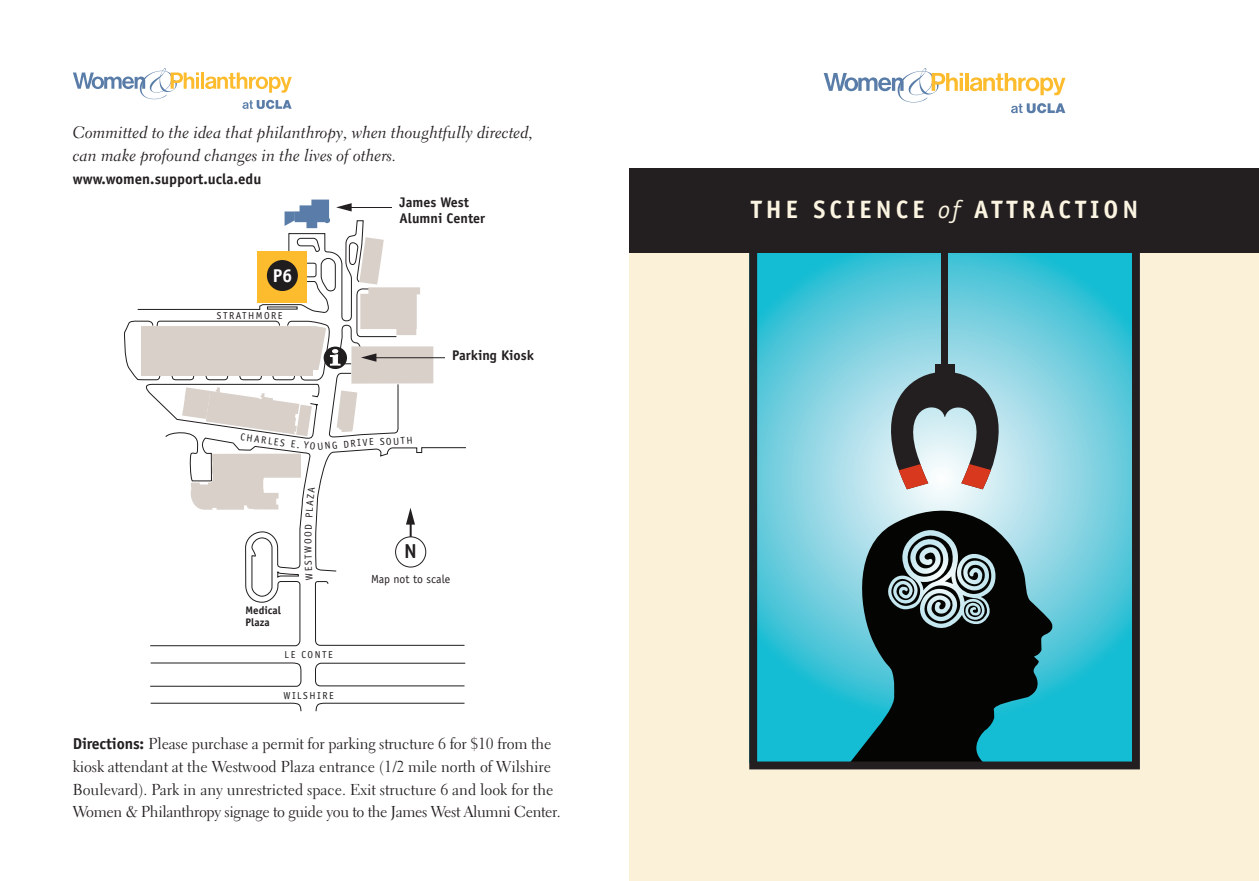
<style>
.page{position:relative;width:1259px;height:881px;background:#fff}
.page>*{position:absolute;margin:0;border:0;box-sizing:border-box;transform-origin:0 0}
.t1{font:700 25.2px "Officina Sans";letter-spacing:.16em;color:#fbf4e1}
.t2{font:700 20.12px "Officina Sans";color:#231f20}
.t3{font:700 18.55px "Officina Sans";color:#fff}
.t4{font:16.62px/22.8px "Electra LH Cursive";color:#231f20}
.t5{font:15.75px/22.8px "Electra LH";letter-spacing:-.01em;color:#231f20}
.t6{font:700 14.88px "Officina Sans";color:#231f20}
.t7{font:700 14px/15.8px "Officina Sans";color:#231f20}
.t8{font:11.72px "Officina Sans";color:#231f20}
.t9{font:700 11.03px/11.7px "Officina Sans";color:#231f20}
.t10{font:10.15px "Officina Sans";letter-spacing:.15em;color:#231f20}
.s1{font-family:"Officina Sans";font-weight:700}
.s2{font-weight:400;font-style:italic}
</style>
<div class="page">
<div style="left:629px;top:247px;width:630px;height:634px;background:#faf1d8"></div>
<svg style="left:73px;top:68px;width:126px;height:31px"></svg>
<hr style="left:201px;top:72px;width:3px;height:17px;background:#fdbb2e">
<svg style="left:205px;top:72px;width:87px;height:21px"></svg>
<svg style="left:242px;top:100px;width:50px;height:9px"></svg>
<svg style="left:823px;top:68px;width:140px;height:34px"></svg>
<svg style="left:959px;top:78px;width:4px;height:13px"></svg>
<hr style="left:965px;top:73px;width:3px;height:18px;background:#fdbb2e">
<svg style="left:970px;top:73px;width:95px;height:22px"></svg>
<svg style="left:1011px;top:103px;width:54px;height:10px"></svg>
<svg style="left:758px;top:252px;width:373px;height:508px;background:#62cbdc"></svg>
<div style="left:941px;top:221px;width:7px;height:158px;background:#231f20"></div>
<svg style="left:850px;top:503px;width:206px;height:257px;background:#2f5d63"></svg>
<svg style="left:884px;top:531px;width:111px;height:102px;background:#596566"></svg>
<div style="left:935px;top:364px;width:19px;height:13px;background:#231f20"></div>
<svg style="left:885px;top:372px;width:119px;height:117px;background:#8c8f91"></svg>
<div style="left:749px;top:221px;width:391px;height:548px;border:8px solid #231f20"></div>
<div style="left:629px;top:168px;width:630px;height:84px;background:#231f20"></div>
<svg style="left:124px;top:200px;width:341px;height:512px"></svg>
<p class="t4" style="left:73px;top:121px;width:461px">Committed to the idea that philanthropy, when thoughtfully directed, can make profound changes in the lives of others.</p>
<p class="t6" style="left:73px;top:169px;width:190px">www.women.support.ucla.edu</p>
<p class="t3" style="left:273px;top:264px;width:21px">P6</p>
<p class="t10" style="left:217px;top:310px;width:67px">STRATHMORE</p>
<p class="t10" style="left:241px;top:431px;width:70px;rotate:7deg">CHARLES E. Y</p>
<p class="t7" style="left:400px;top:195px;width:87px">James West<br>Alumni Center</p>
<p class="t7" style="left:452px;top:347px;width:83px">Parking Kiosk</p>
<p class="t10" style="left:302px;top:552px;width:9px;rotate:-90deg">W</p>
<p class="t2" style="left:404px;top:539px;width:14px">N</p>
<p class="t9" style="left:245px;top:604px;width:37px">Medical<br>Plaza</p>
<p class="t10" style="left:285px;top:648px;width:50px">LE CONTE</p>
<p class="t10" style="left:283px;top:689px;width:52px">WILSHIRE</p>
<p class="t8" style="left:371px;top:572px;width:81px">Map not to scale</p>
<p class="t5" style="left:73px;top:732px;width:489px"><span class="s1">Directions:</span> Please purchase a permit for parking structure 6 for $10 from the kiosk attendant at the Westwood Plaza entrance (1/2 mile north of Wilshire Boulevard). Park in any unrestricted space. Exit structure 6 and look for the Women &amp; Philanthropy signage to guide you to the James West Alumni Center.</p>
<h1 class="t1" style="left:751px;top:193px;width:239px">THE SCIENCE <span class="s2">of</span> att</h1>
<h1 class="t1" style="left:1022px;top:193px;width:34px">racti</h1>
<h1 class="t1" style="left:1103px;top:193px;width:32px">on</h1>
</div>
